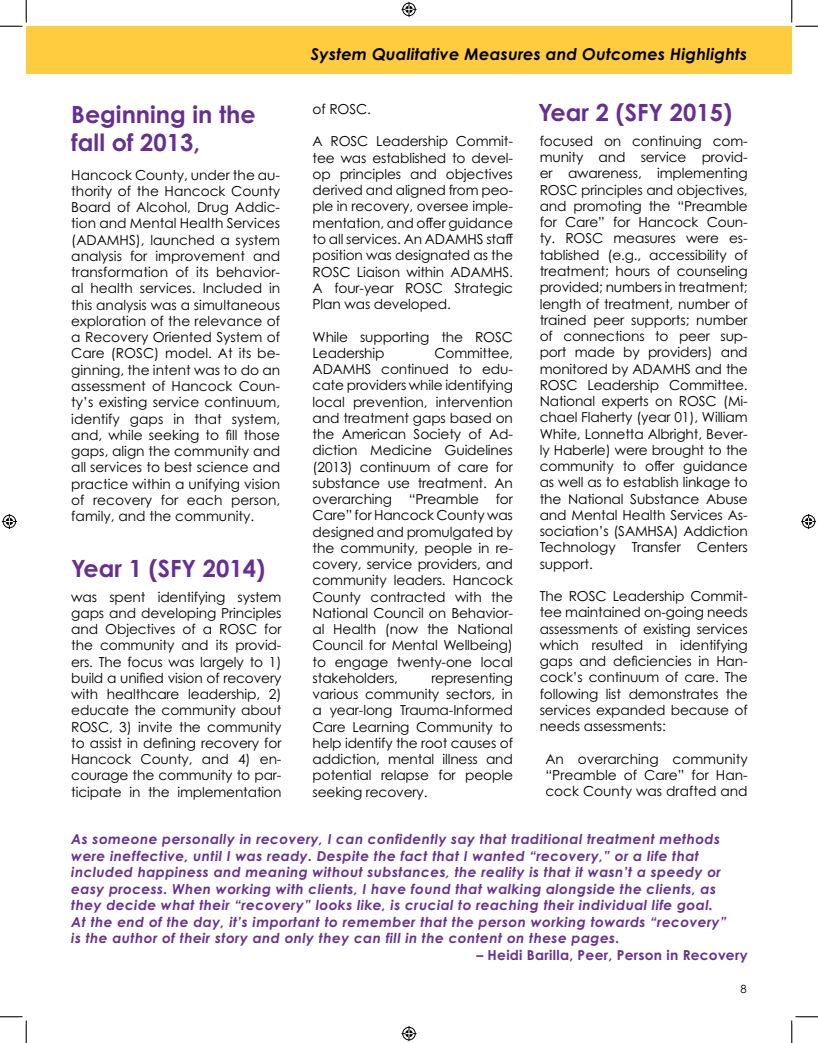
<style>
.page{position:relative;width:818px;height:1043px;background:#fff}
.page>*{position:absolute;margin:0;border:0;box-sizing:border-box;transform-origin:0 0}
.t1{font:700 23.75px "Century Gothic Pro";color:#653091}
.t2{font:italic 700 16.25px "Century Gothic Pro";letter-spacing:.01em;color:#000}
.t3{font:13.75px/16.2px "Century Gothic Pro";letter-spacing:-.01em;color:#000;text-align:justify}
.t4{font:italic 700 13.75px/16.5px "Century Gothic Pro";letter-spacing:.03em;color:#663291}
.t5{font:700 13.75px "Century Gothic Pro";letter-spacing:.02em;color:#663291}
.t6{font:11.25px "Century Gothic Pro";color:#000}
</style>
<div class="page">
<div style="left:26px;top:26px;width:765px;height:47px;background:#fecc3e"></div>
<svg style="left:0;top:0;width:27px;height:27px"></svg>
<svg style="left:0;top:1016px;width:27px;height:26px"></svg>
<svg style="left:791px;top:0;width:27px;height:27px"></svg>
<svg style="left:791px;top:1016px;width:27px;height:26px"></svg>
<svg style="left:401px;top:2px;width:15px;height:15px"></svg>
<svg style="left:401px;top:1026px;width:15px;height:15px"></svg>
<svg style="left:2px;top:514px;width:15px;height:15px"></svg>
<svg style="left:801px;top:514px;width:15px;height:15px"></svg>
<p class="t2" style="left:311px;top:44px;width:438px">System Qualitative Measures and Outcomes Highlights</p>
<p class="t1" style="left:538px;top:98px;width:195px">Year 2 (SFY 2015)</p>
<p class="t3" style="left:539px;top:133px;width:209px">focused on continuing com&shy;munity and service provid&shy;er awareness, implementing ROSC principles and objectives, and promoting the “Preamble for Care” for Hancock Coun&shy;ty. ROSC measures were es&shy;tablished (e.g., accessibility of treatment; hours of counseling provided; numbers in treatment; length of treatment, number of trained peer supports; number of connections to peer sup&shy;port made by providers) and monitored by ADAMHS and the ROSC Leadership Committee.<br>National experts on ROSC (Mi&shy;chael Flaherty (year 01), William White, Lonnetta Albright, Bever&shy;ly Haberle) were brought to the community to offer guidance as well as to establish linkage to the National Substance Abuse and Mental Health Services As&shy;sociation’s (SAMHSA) Addiction Technology Transfer Centers support.</p>
<p class="t3" style="left:539px;top:588px;width:209px">The ROSC Leadership Commit&shy;tee maintained on-going needs assessments of existing services which resulted in identifying gaps and deficiencies in Han&shy;cock’s continuum of care. The following list demonstrates the services expanded because of needs assessments:</p>
<p class="t3" style="left:545px;top:750px;width:204px">An overarching community “Preamble of Care” for Han&shy;cock County was drafted and</p>
<p class="t3" style="left:312px;top:101px;width:60px">of ROSC.</p>
<p class="t3" style="left:312px;top:133px;width:202px">A ROSC Leadership Commit&shy;tee was established to devel&shy;op principles and objectives derived and aligned from peo&shy;ple in recovery, oversee imple&shy;mentation, and offer guidance to all services. An ADAMHS staff position was designated as the ROSC Liaison within ADAMHS.<br>A four-year ROSC Strategic Plan was developed.</p>
<p class="t3" style="left:312px;top:328px;width:202px">While supporting the ROSC<br>Leadership</p>
<p class="t1" style="left:71px;top:99px;width:186px">Beginning in the</p>
<p class="t1" style="left:71px;top:128px;width:130px">fall of 2013,</p>
<p class="t3" style="left:71px;top:166px;width:210px">Hancock County, under the au&shy;thority of the Hancock County Board of Alcohol, Drug Addic&shy;tion and Mental Health Services (ADAMHS), launched a system analysis for improvement and transformation of its behavior&shy;al health services. Included in this analysis was a simultaneous exploration of the relevance of a Recovery Oriented System of Care (ROSC) model. At its be&shy;ginning, the intent was to do an assessment of Hancock Coun&shy;ty’s existing service continuum, identify gaps in that system, and, while seeking to fill those gaps, align the community and all services to best science and practice within a unifying vision of recovery for each person, family, and the community.</p>
<p class="t3" style="left:312px;top:344px;width:202px;text-indent:122px">Committee, ADAMHS continued to edu&shy;cate providers while identifying local prevention, intervention and treatment gaps based on the American Society of Ad&shy;diction Medicine Guidelines (2013) continuum of care for substance use treatment. An overarching “Preamble for Care” for Hancock County was designed and promulgated by the community, people in re&shy;covery, service providers, and community leaders. Hancock County contracted with the National Council on Behavior&shy;al Health (now the National Council for Mental Wellbeing) to engage twenty-one local stakeholders,</p>
<p class="t1" style="left:71px;top:553px;width:195px">Year 1 (SFY 2014)</p>
<p class="t3" style="left:71px;top:588px;width:212px">was spent identifying system gaps and developing Principles and Objectives of a ROSC for the community and its provid&shy;ers. The focus was largely to 1) build a unified vision of recovery with healthcare leadership, 2) educate the community about ROSC, 3) invite the community to assist in defining recovery for Hancock County, and 4) en&shy;courage the community to par&shy;ticipate in the implementation</p>
<p class="t3" style="left:312px;top:669px;width:202px;text-indent:119px">representing various community sectors, in a year-long Trauma-Informed Care Learning Community to help identify the root causes of addiction, mental illness and potential relapse for people seeking recovery.</p>
<p class="t4" style="left:71px;top:830px;width:657px">As someone personally in recovery, I can confidently say that traditional treatment methods were ineffective, until I was ready. Despite the fact that I wanted “recovery,” or a life that included happiness and meaning without substances, the reality is that it wasn’t a speedy or easy process. When working with clients, I have found that walking alongside the clients, as they decide what their “recovery” looks like, is crucial to reaching their individual life goal.<br>At the end of the day, it’s important to remember that the person working towards “recovery”</p>
<p class="t4" style="left:71px;top:929px;width:549px">is the author of their story and only they can fill in the content on these pages.</p>
<p class="t5" style="left:476px;top:946px;width:273px">– Heidi Barilla, Peer, Person in Recovery</p>
<p class="t6" style="left:740px;top:982px;width:8px">8</p>
</div>
